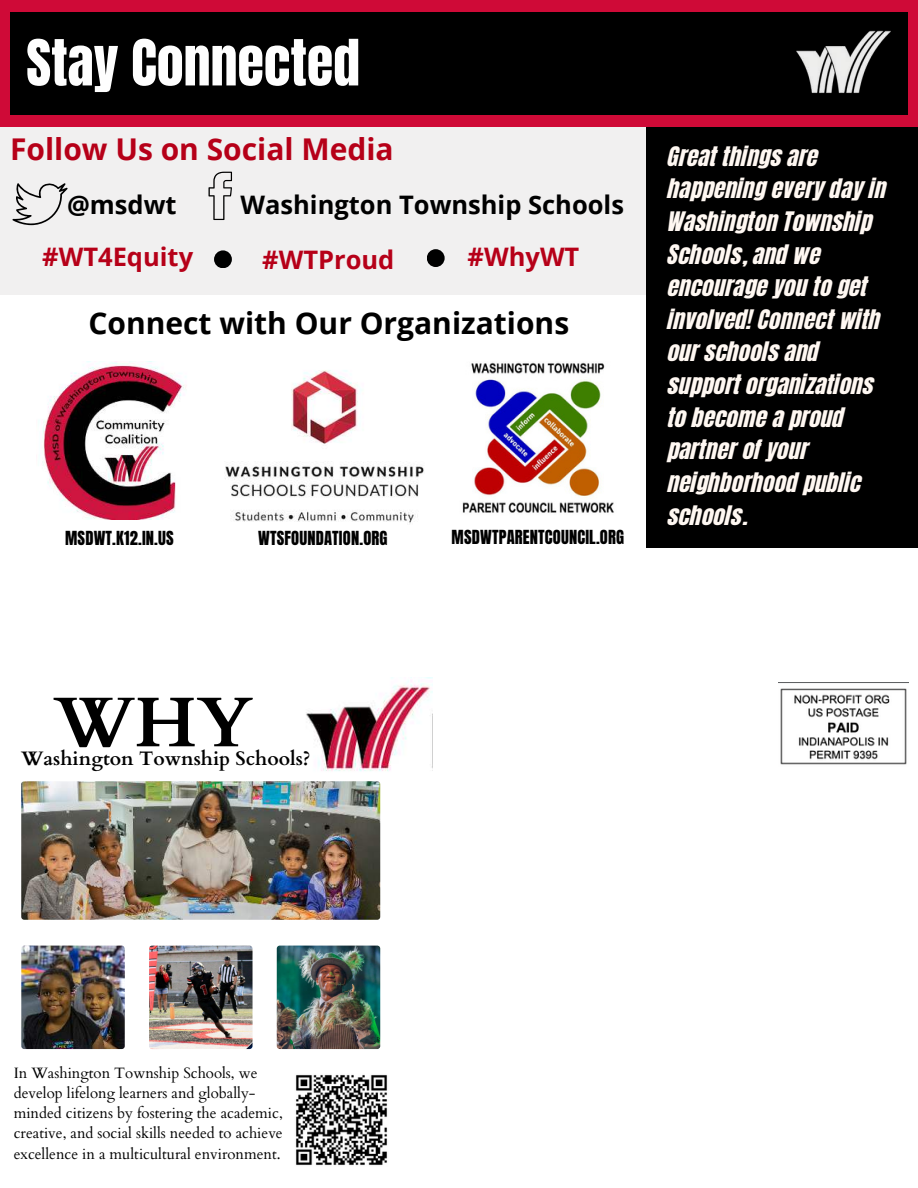
<style>
.page{position:relative;width:918px;height:1188px;background:#fff}
.page>*{position:absolute;margin:0;border:0;box-sizing:border-box;transform-origin:0 0}
.t1{font:700 70.5px "Cardo";color:#000}
.t2{font:54px "Anton";color:#fefefe}
.t3{font:700 30px "Open Sans";color:#000}
.t4{font:700 30px "Open Sans";color:#b60018}
.t5{font:700 25.5px "Open Sans";color:#000}
.t6{font:700 25.5px "Open Sans";color:#b60018}
.t7{font:22.8px/32.7px "CA Generated";letter-spacing:.01em;color:#fff8f2}
.t8{font:700 19.5px "Cardo";color:#000}
.t9{font:16.5px "Anton";letter-spacing:.01em;color:#000}
.t10{font:15px/20.2px "Cardo";color:#000}
</style>
<div class="page">
<div style="left:0;top:0;width:918px;height:127px;background:#cf0a37"></div>
<div style="left:10px;top:12px;width:898px;height:103px;background:#000"></div>
<img style="left:796px;top:30px;width:95px;height:63px">
<div style="left:0;top:127px;width:646px;height:168px;background:#f1f0f0"></div>
<div style="left:647px;top:127px;width:271px;height:420px;background:#000"></div>
<img style="left:225px;top:370px;width:199px;height:153px">
<img style="left:462px;top:362px;width:152px;height:151px">
<div style="left:214px;top:250px;width:18px;height:18px;background:#000;border-radius:50%"></div>
<div style="left:427px;top:249px;width:18px;height:18px;background:#000;border-radius:50%"></div>
<img style="left:38px;top:362px;width:148px;height:157px">
<svg style="left:12px;top:183px;width:56px;height:42px"></svg>
<svg style="left:209px;top:172px;width:23px;height:48px"></svg>
<svg style="left:23px;top:783px;width:358px;height:267px"></svg>
<img style="left:21px;top:946px;width:104px;height:103px;border-radius:3px">
<img style="left:21px;top:781px;width:359px;height:139px;border-radius:3px">
<img style="left:149px;top:946px;width:104px;height:103px;border-radius:3px">
<img style="left:277px;top:946px;width:103px;height:103px;border-radius:3px">
<img style="left:779px;top:682px;width:129px;height:83px">
<img style="left:306px;top:677px;width:126px;height:95px">
<img style="left:295px;top:1074px;width:93px;height:92px">
<h2 class="t2" style="left:26px;top:35px;width:335px">Stay Connected</h2>
<h3 class="t4" style="left:10px;top:128px;width:385px">Follow Us on Social Media</h3>
<p class="t5" style="left:67px;top:186px;width:111px">@msdwt</p>
<p class="t5" style="left:241px;top:186px;width:385px">Washington Township Schools</p>
<p class="t6" style="left:42px;top:239px;width:152px">#WT4Equity</p>
<p class="t6" style="left:262px;top:242px;width:134px">#WTProud</p>
<h3 class="t3" style="left:88px;top:302px;width:482px">Connect with Our Organizations</h3>
<p class="t6" style="left:468px;top:239px;width:113px">#WhyWT</p>
<p class="t9" style="left:65px;top:530px;width:110px">MSDWT.K12.IN.US</p>
<p class="t9" style="left:258px;top:530px;width:131px">WTSFOUNDATION.ORG</p>
<p class="t9" style="left:452px;top:529px;width:174px">MSDWTPARENTCOUNCIL.ORG</p>
<p class="t7" style="left:668px;top:141px;width:220px">Great things are happening every day in<br>Washington Township<br>Schools, and we encourage you to get involved! Connect with our schools and support organizations to become a proud partner of your neighborhood public schools.</p>
<h1 class="t1" style="left:54px;top:666px;width:201px">WHY</h1>
<p class="t8" style="left:21px;top:742px;width:291px">Washington Township Schools?</p>
<p class="t10" style="left:14px;top:1062px;width:271px">In Washington Township Schools, we develop lifelong learners and globally&shy;minded citizens by fostering the academic, creative, and social skills needed to achieve excellence in a multicultural environment.</p>
</div>
